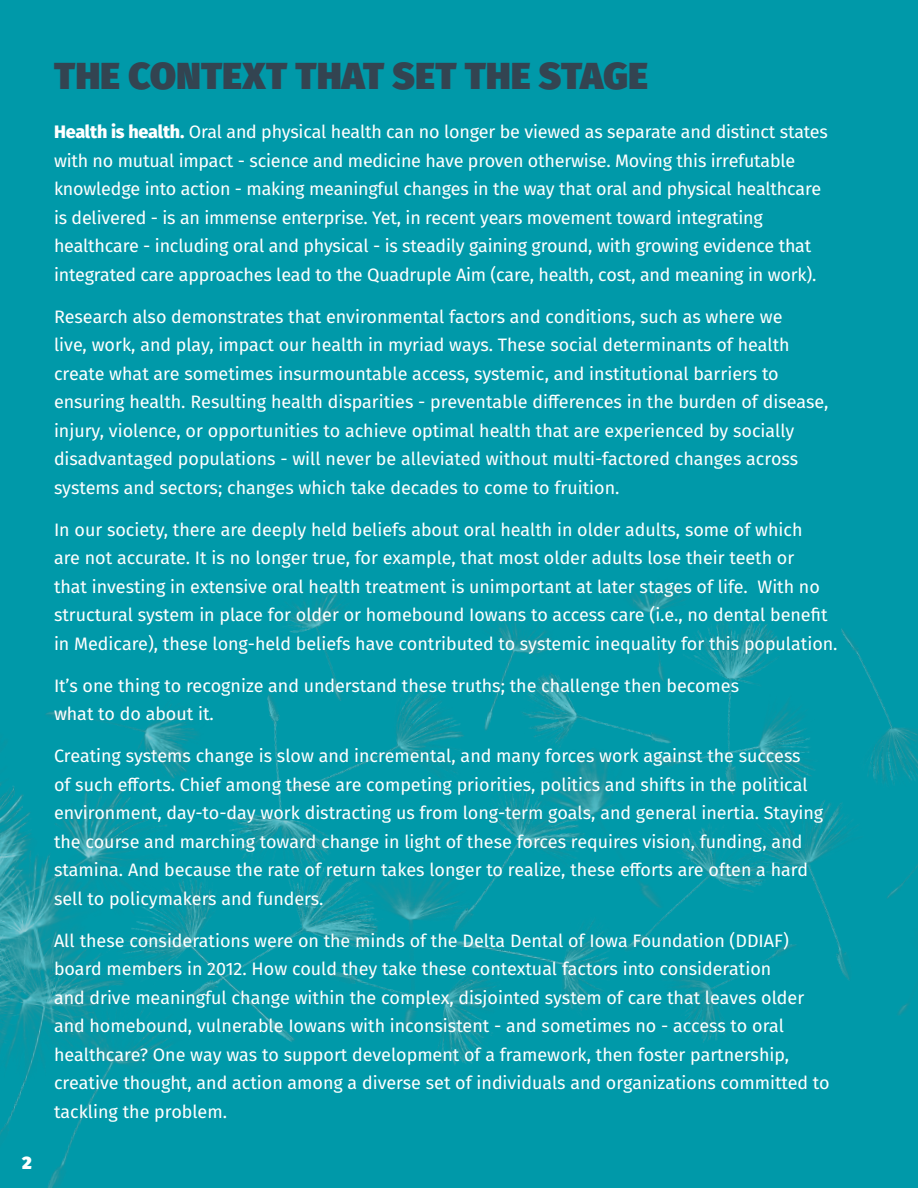
<style>
.page{position:relative;width:918px;height:1188px;background:#0099a9}
.page>*{position:absolute;margin:0;border:0;box-sizing:border-box;transform-origin:0 0}
.Head{font:900 37.5px "Fira Sans";letter-spacing:.01em;color:#334451}
.Body_copy{font:18px/28.5px "Fira Sans";color:#fff}
.t1{font:900 18px "Fira Sans";color:#fff}
.s1{font-weight:800}
</style>
<div class="page">
<img style="left:0;top:581px;width:918px;height:607px">
<p class="t1" style="left:22px;top:1147px;width:11px">2</p>
<p class="Head" style="left:54px;top:41px;width:595px">THE CONTEXT THAT SET THE STAGE</p>
<p class="Body_copy" style="left:54px;top:117px;width:776px"><span class="s1">Health is health.</span> Oral and physical health can no longer be viewed as separate and distinct states with no mutual impact - science and medicine have proven otherwise. Moving this irrefutable knowledge into action - making meaningful changes in the way that oral and physical healthcare is delivered - is an immense enterprise. Yet, in recent years movement toward integrating healthcare - including oral and physical - is steadily gaining ground, with growing evidence that integrated care approaches lead to the Quadruple Aim (care, health, cost, and meaning in work).</p>
<p class="Body_copy" style="left:54px;top:302px;width:776px">Research also demonstrates that environmental factors and conditions, such as where we<br>live, work, and play, impact our health in myriad ways. These social determinants of health create what are sometimes insurmountable access, systemic, and institutional barriers to ensuring health. Resulting health disparities - preventable differences in the burden of disease, injury, violence, or opportunities to achieve optimal health that are experienced by socially disadvantaged populations - will never be alleviated without multi-factored changes across systems and sectors; changes which take decades to come to fruition.</p>
<p class="Body_copy" style="left:54px;top:515px;width:785px">In our society, there are deeply held beliefs about oral health in older adults, some of which<br>are not accurate. It is no longer true, for example, that most older adults lose their teeth or<br>that investing in extensive oral health treatment is unimportant at later stages of life. With no structural system in place for older or homebound Iowans to access care (i.e., no dental benefit in Medicare), these long-held beliefs have contributed to systemic inequality for this population.</p>
<p class="Body_copy" style="left:54px;top:671px;width:687px">It’s one thing to recognize and understand these truths; the challenge then becomes what to do about it.</p>
<p class="Body_copy" style="left:54px;top:741px;width:771px">Creating systems change is slow and incremental, and many forces work against the success<br>of such efforts. Chief among these are competing priorities, politics and shifts in the political environment, day-to-day work distracting us from long-term goals, and general inertia. Staying the course and marching toward change in light of these forces requires vision, funding, and stamina. And because the rate of return takes longer to realize, these efforts are often a hard sell to policymakers and funders.</p>
<p class="Body_copy" style="left:54px;top:926px;width:777px">All these considerations were on the minds of the Delta Dental of Iowa Foundation (DDIAF) board members in 2012. How could they take these contextual factors into consideration<br>and drive meaningful change within the complex, disjointed system of care that leaves older and homebound, vulnerable Iowans with inconsistent - and sometimes no - access to oral healthcare? One way was to support development of a framework, then foster partnership, creative thought, and action among a diverse set of individuals and organizations committed to tackling the problem.</p>
</div>
